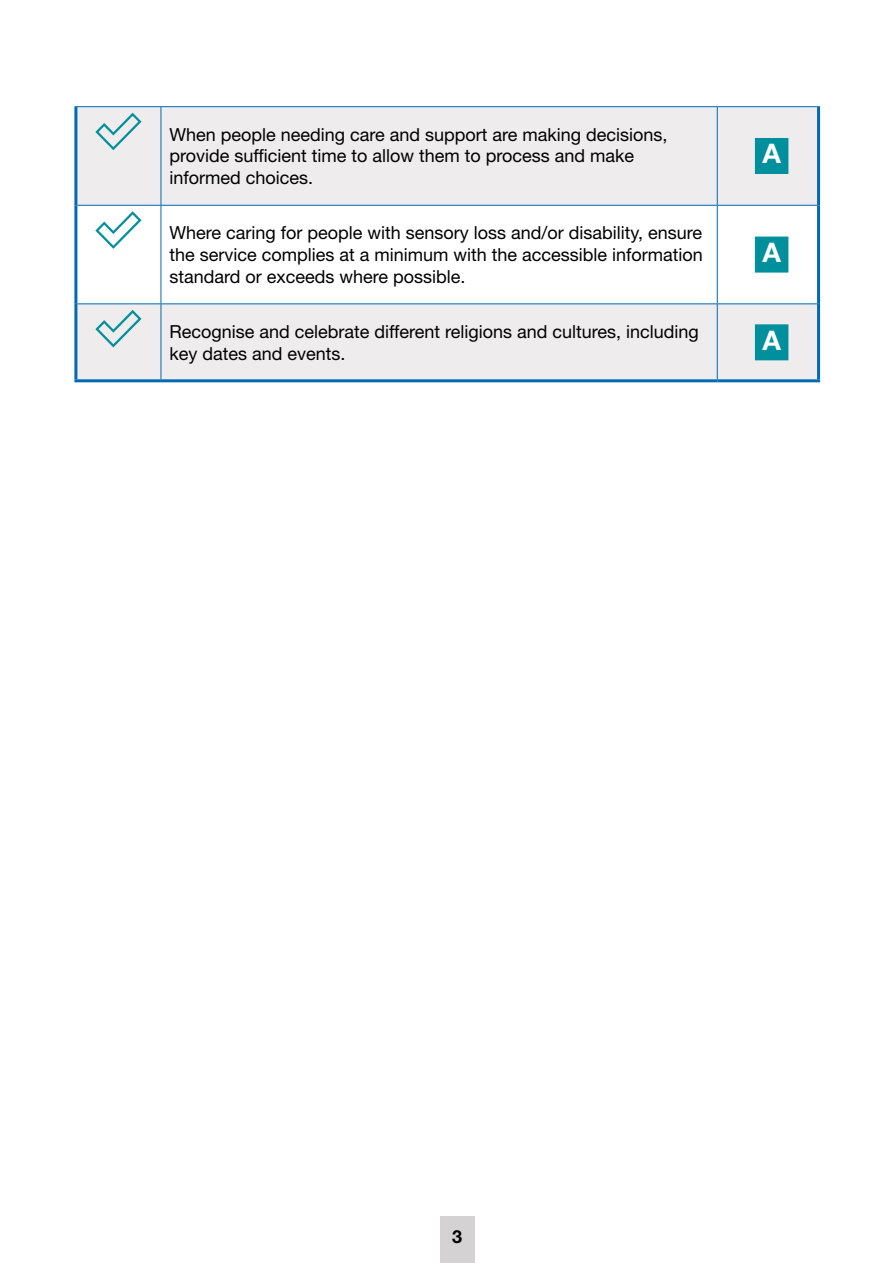
<style>
.page{position:relative;width:893px;height:1263px;background:#fff}
.page>*{position:absolute;margin:0;border:0;box-sizing:border-box;transform-origin:0 0}
.t1{font:700 27px "Helvetica Neue LT Std";color:#fff}
.t2{font:18px/21.6px "Helvetica Neue LT Std";color:#000}
.t3{font:700 18px "Helvetica Neue LT Std";color:#000}
</style>
<div class="page">
<div style="left:440px;top:1216px;width:34px;height:47px;background:#d4d2d2"></div>
<svg style="left:77px;top:107px;width:740px;height:272px;fill:#eeeced"></svg>
<hr style="left:74px;top:106px;width:87px;height:1px;background:#0069b3">
<hr style="left:161px;top:106px;width:556px;height:1px;background:#0069b3">
<hr style="left:161px;top:107px;width:1px;height:98px;background:#0069b3">
<hr style="left:717px;top:106px;width:103px;height:1px;background:#0069b3">
<hr style="left:717px;top:107px;width:1px;height:98px;background:#0069b3">
<hr style="left:77px;top:205px;width:84px;height:1px;background:#0069b3">
<hr style="left:161px;top:205px;width:556px;height:1px;background:#0069b3">
<hr style="left:161px;top:206px;width:1px;height:97px;background:#0069b3">
<hr style="left:717px;top:205px;width:100px;height:1px;background:#0069b3">
<hr style="left:717px;top:206px;width:1px;height:97px;background:#0069b3">
<hr style="left:77px;top:303px;width:84px;height:1px;background:#0069b3">
<hr style="left:161px;top:303px;width:556px;height:1px;background:#0069b3">
<hr style="left:161px;top:304px;width:1px;height:75px;background:#0069b3">
<hr style="left:717px;top:303px;width:100px;height:1px;background:#0069b3">
<hr style="left:717px;top:304px;width:1px;height:75px;background:#0069b3">
<hr style="left:74px;top:107px;width:3px;height:98px;background:#0069b3">
<hr style="left:817px;top:107px;width:3px;height:98px;background:#0069b3">
<hr style="left:74px;top:205px;width:3px;height:99px;background:#0069b3">
<hr style="left:817px;top:205px;width:3px;height:99px;background:#0069b3">
<hr style="left:74px;top:304px;width:3px;height:75px;background:#0069b3">
<hr style="left:817px;top:304px;width:3px;height:75px;background:#0069b3">
<hr style="left:74px;top:379px;width:87px;height:3px;background:#0069b3">
<hr style="left:161px;top:379px;width:556px;height:3px;background:#0069b3">
<hr style="left:717px;top:379px;width:103px;height:3px;background:#0069b3">
<svg style="left:95px;top:113px;width:47px;height:37px;background:#c8dde0"></svg>
<div style="left:755px;top:138px;width:33px;height:36px;background:#008f9d"></div>
<svg style="left:95px;top:211px;width:47px;height:38px"></svg>
<div style="left:755px;top:237px;width:33px;height:36px;background:#008f9d"></div>
<svg style="left:95px;top:310px;width:47px;height:37px;background:#c8dde0"></svg>
<div style="left:755px;top:324px;width:33px;height:36px;background:#008f9d"></div>
<p class="t2" style="left:169px;top:123px;width:500px">When people needing care and support are making decisions, provide sufficient time to allow them to process and make informed choices.</p>
<p class="t2" style="left:169px;top:222px;width:535px;text-align:justify">Where caring for people with sensory loss and/or disability, ensure the service complies at a minimum with the accessible information standard or exceeds where possible.</p>
<h1 class="t1" style="left:762px;top:137px;width:20px">A</h1>
<h1 class="t1" style="left:762px;top:236px;width:20px">A</h1>
<p class="t2" style="left:169px;top:320px;width:531px">Recognise and celebrate different religions and cultures, including key dates and events.</p>
<h1 class="t1" style="left:762px;top:323px;width:20px">A</h1>
<p class="t3" style="left:452px;top:1225px;width:12px">3</p>
</div>
